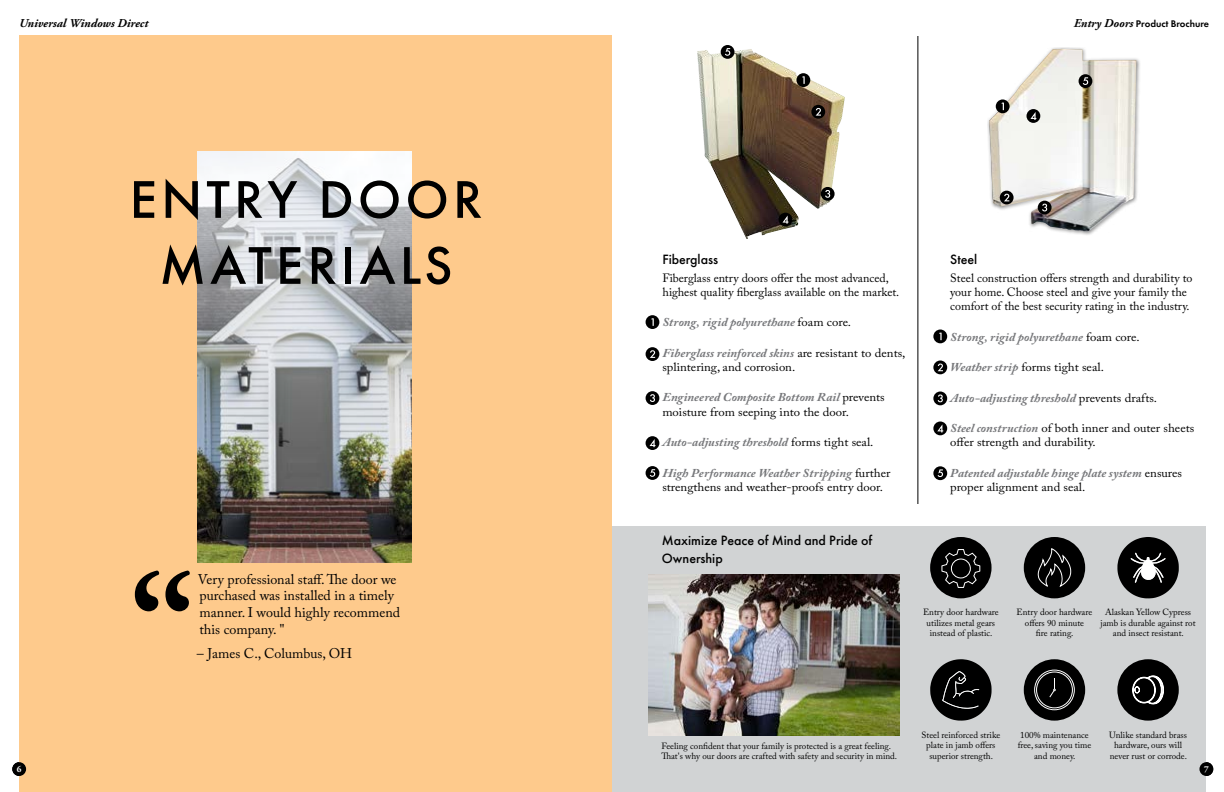
<style>
.page{position:relative;width:1224px;height:792px;background:#fff}
.page>*{position:absolute;margin:0;border:0;box-sizing:border-box;transform-origin:0 0}
.t1{font:500 55px/66px "Futura PT";letter-spacing:.075em;color:#000;text-align:center}
.t2{font:14px/16.8px "Adobe Caslon Pro";color:#000}
.t3{font:500 14px/18px "Futura PT";color:#000}
.t4{font:12px/14.4px "Adobe Caslon Pro";color:#000;scale:1.06 1}
.t5{font:12px/14.4px "Adobe Caslon Pro";color:#000}
.t6{font:italic 700 12px/14.4px "Adobe Caslon Pro";color:#77787b;scale:1.06 1}
.t7{font:italic 700 12px "Adobe Garamond Pro";color:#000}
.t8{font:600 10px "Futura PT";color:#000}
.t9{font:9px/10.8px "Adobe Caslon Pro";color:#000;text-align:center}
.t10{font:700 9px "Adobe Garamond Pro";color:#fff}
.s1{font-family:"Adobe Garamond Pro";font-weight:700;font-style:italic;font-size:12px}
.s2{font-weight:400;font-style:normal;color:#000}
.s3{font-weight:700;font-style:italic;color:#77787b}
</style>
<div class="page">
<div style="left:19px;top:35px;width:593px;height:757px;background:#feca8c"></div>
<svg style="left:135px;top:571px;width:55px;height:40px"></svg>
<img style="left:198px;top:152px;width:213px;height:410px">
<div style="left:612px;top:527px;width:594px;height:265px;background:#d1d3d4"></div>
<img style="left:989px;top:49px;width:147px;height:182px">
<div style="left:996px;top:99px;width:14px;height:14px;background:#000;border-radius:50%"></div>
<svg style="left:1001px;top:103px;width:3px;height:7px"></svg>
<svg style="left:1000px;top:191px;width:14px;height:13px"></svg>
<svg style="left:1004px;top:194px;width:5px;height:7px"></svg>
<svg style="left:1038px;top:201px;width:14px;height:13px"></svg>
<svg style="left:1042px;top:204px;width:5px;height:7px"></svg>
<div style="left:1027px;top:109px;width:13px;height:14px;background:#000;border-radius:50%"></div>
<svg style="left:1030px;top:112px;width:6px;height:8px"></svg>
<div style="left:1079px;top:74px;width:13px;height:14px;background:#000;border-radius:50%"></div>
<svg style="left:1083px;top:77px;width:5px;height:8px"></svg>
<div style="left:933px;top:422px;width:14px;height:13px;background:#000;border-radius:50%"></div>
<svg style="left:937px;top:424px;width:6px;height:8px"></svg>
<div style="left:933px;top:392px;width:14px;height:13px;background:#000;border-radius:50%"></div>
<svg style="left:938px;top:395px;width:5px;height:7px"></svg>
<svg style="left:933px;top:361px;width:14px;height:13px"></svg>
<svg style="left:938px;top:364px;width:5px;height:7px"></svg>
<div style="left:933px;top:330px;width:14px;height:13px;background:#000;border-radius:50%"></div>
<svg style="left:939px;top:333px;width:3px;height:7px"></svg>
<div style="left:933px;top:466px;width:14px;height:14px;background:#000;border-radius:50%"></div>
<svg style="left:938px;top:469px;width:5px;height:8px"></svg>
<img style="left:697px;top:49px;width:148px;height:190px">
<div style="left:779px;top:213px;width:13px;height:13px;background:#000;border-radius:50%"></div>
<svg style="left:782px;top:216px;width:6px;height:8px"></svg>
<div style="left:821px;top:187px;width:14px;height:14px;background:#000;border-radius:50%"></div>
<svg style="left:825px;top:190px;width:5px;height:8px"></svg>
<div style="left:811px;top:105px;width:14px;height:14px;background:#000;border-radius:50%"></div>
<svg style="left:816px;top:108px;width:5px;height:8px"></svg>
<div style="left:796px;top:73px;width:14px;height:14px;background:#000;border-radius:50%"></div>
<svg style="left:802px;top:76px;width:3px;height:8px"></svg>
<div style="left:721px;top:45px;width:13px;height:14px;background:#000;border-radius:50%"></div>
<svg style="left:725px;top:48px;width:5px;height:8px"></svg>
<div style="left:646px;top:436px;width:13px;height:14px;background:#000;border-radius:50%"></div>
<svg style="left:649px;top:439px;width:6px;height:8px"></svg>
<div style="left:646px;top:391px;width:13px;height:14px;background:#000;border-radius:50%"></div>
<svg style="left:650px;top:394px;width:5px;height:8px"></svg>
<div style="left:646px;top:347px;width:13px;height:14px;background:#000;border-radius:50%"></div>
<svg style="left:650px;top:350px;width:5px;height:8px"></svg>
<div style="left:646px;top:315px;width:13px;height:14px;background:#000;border-radius:50%"></div>
<svg style="left:651px;top:318px;width:3px;height:8px"></svg>
<div style="left:646px;top:466px;width:13px;height:14px;background:#000;border-radius:50%"></div>
<svg style="left:650px;top:469px;width:5px;height:8px"></svg>
<div style="left:1024px;top:537px;width:61px;height:61px;background:#000;border-radius:50%"></div>
<svg style="left:1037px;top:548px;width:35px;height:51px"></svg>
<div style="left:1117px;top:659px;width:62px;height:62px;background:#000;border-radius:50%"></div>
<svg style="left:1132px;top:676px;width:32px;height:28px"></svg>
<div style="left:1024px;top:659px;width:61px;height:62px;background:#000;border-radius:50%"></div>
<svg style="left:1034px;top:670px;width:41px;height:40px"></svg>
<div style="left:1036px;top:672px;width:37px;height:36px;border:1px solid #fff;border-radius:50%"></div>
<img style="left:648px;top:574px;width:252px;height:162px">
<hr style="left:918px;top:36px;width:1px;height:468px;background:#000">
<div style="left:930px;top:537px;width:62px;height:61px;background:#000;border-radius:50%"></div>
<svg style="left:941px;top:549px;width:40px;height:39px"></svg>
<svg style="left:930px;top:659px;width:62px;height:62px"></svg>
<svg style="left:1117px;top:537px;width:62px;height:61px"></svg>
<div style="left:1199px;top:762px;width:14px;height:14px;background:#000;border-radius:50%"></div>
<div style="left:12px;top:762px;width:14px;height:14px;background:#000;border-radius:50%"></div>
<h3 class="t7" style="left:19px;top:16px;width:131px">Universal Windows Direct</h3>
<p class="t8" style="left:1074px;top:17px;width:137px"><span class="s1">Entry Doors</span> Product Brochure</p>
<h1 class="t1" style="left:130px;top:167px;width:354px">ENTRY DOOR<br>MATERIALS</h1>
<h2 class="t2" style="left:198px;top:570px;width:204px">Very professional staff. The door we purchased was installed in a timely manner. I would highly recommend this company. "</h2>
<h2 class="t2" style="left:197px;top:645px;width:157px">– James C., Columbus, OH</h2>
<h2 class="t3" style="left:662px;top:250px;width:57px">Fiberglass</h2>
<h3 class="t5" style="left:662px;top:270px;width:238px">Fiberglass entry doors offer the most advanced, highest quality fiberglass available on the market.</h3>
<h3 class="t6" style="left:662px;top:315px;width:180px">Strong, rigid polyurethane <span class="s2">foam core.</span></h3>
<h3 class="t4" style="left:662px;top:345px;width:231px"><span class="s3">Fiberglass reinforced skins</span> are resistant to dents, splintering, and corrosion.</h3>
<h3 class="t4" style="left:662px;top:390px;width:211px"><span class="s3">Engineered Composite Bottom Rail</span> prevents moisture from seeping into the door.</h3>
<h3 class="t6" style="left:662px;top:435px;width:201px">Auto-adjusting threshold <span class="s2">forms tight seal.</span></h3>
<h3 class="t4" style="left:662px;top:465px;width:217px"><span class="s3">High Performance Weather Stripping</span> further strengthens and weather-proofs entry door.</h3>
<h2 class="t3" style="left:662px;top:531px;width:212px">Maximize Peace of Mind and Pride of<br>Ownership</h2>
<h2 class="t3" style="left:950px;top:250px;width:29px">Steel</h2>
<h3 class="t5" style="left:950px;top:270px;width:244px">Steel construction offers strength and durability to your home. Choose steel and give your family the comfort of the best security rating in the industry.</h3>
<h3 class="t6" style="left:950px;top:329px;width:180px">Strong, rigid polyurethane <span class="s2">foam core.</span></h3>
<h3 class="t4" style="left:950px;top:360px;width:147px"><span class="s3">Weather strip</span> forms tight seal.</h3>
<h3 class="t6" style="left:950px;top:390px;width:197px">Auto-adjusting threshold <span class="s2">prevents drafts.</span></h3>
<h3 class="t4" style="left:950px;top:421px;width:232px"><span class="s3">Steel construction</span> of both inner and outer sheets offer strength and durability.</h3>
<h3 class="t6" style="left:950px;top:465px;width:220px">Patented adjustable hinge plate system <span class="s2">ensures proper alignment and seal.</span></h3>
<p class="t9" style="left:923px;top:606px;width:77px">Entry door hardware utilizes metal gears instead of plastic.</p>
<p class="t9" style="left:1017px;top:606px;width:77px">Entry door hardware offers 90 minute<br>fire rating.</p>
<p class="t9" style="left:1101px;top:606px;width:97px">Alaskan Yellow Cypress jamb is durable against rot and insect resistant.</p>
<p class="t9" style="left:661px;top:740px;width:237px;text-align:left">Feeling confident that your family is protected is a great feeling.<br>That's why our doors are crafted with safety and security in mind.</p>
<p class="t9" style="left:921px;top:729px;width:80px">Steel reinforced strike plate in jamb offers superior strength.</p>
<p class="t9" style="left:1109px;top:729px;width:79px">Unlike standard brass hardware, ours will never rust or corrode.</p>
<p class="t9" style="left:1018px;top:729px;width:75px">100% maintenance free, saving you time and money.</p>
<p class="t10" style="left:17px;top:764px;width:6px">6</p>
<p class="t10" style="left:1204px;top:764px;width:6px">7</p>
</div>
